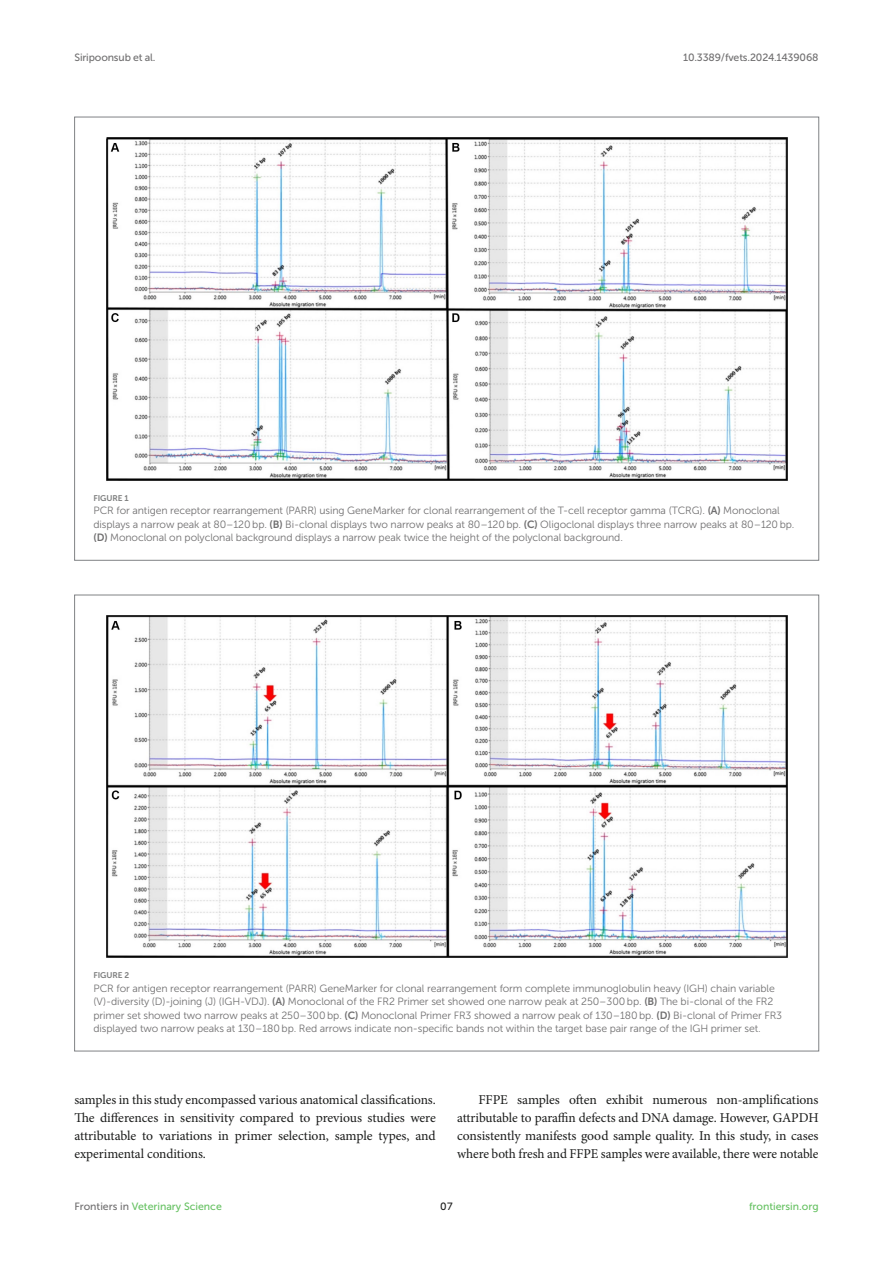
<style>
.page{position:relative;width:893px;height:1263px;background:#fff}
.page>*{position:absolute;margin:0;border:0;box-sizing:border-box;transform-origin:0 0}
.TEXT{font:13.5px/18px "Minion Pro";letter-spacing:-.01em;color:#1b1c1b;text-align:justify}
.TEXT_FLUSH{font:13.5px/18px "Minion Pro";letter-spacing:-.005em;color:#1b1c1b;text-align:justify}
.FIG_LEG{font:10.5px/13.5px "Museo Sans 300";letter-spacing:-.01em;color:#706f70}
.t1{font:10.5px "Museo Sans 500";color:#65c161}
.t2{font:10.5px "Museo Sans 500";letter-spacing:-.015em;color:#706f70}
.t3{font:10.5px "Museo Sans 500";color:#1b1c1b}
.FIG_HD{font:8.25px "Museo Sans 700";letter-spacing:-.01em;color:#7e7f7f}
.s1{font-family:"Museo Sans 700"}
.s2{color:#706f70}
</style>
<div class="page">
<img style="left:106px;top:137px;width:682px;height:344px">
<img style="left:106px;top:615px;width:682px;height:343px">
<p class="t2" style="left:74px;top:51px;width:83px">Siripoonsub et al.</p>
<p class="t2" style="left:683px;top:51px;width:137px">10.3389/fvets.2024.1439068</p>
<p class="FIG_HD" style="left:94px;top:493px;width:37px">FIGURE 1</p>
<p class="FIG_LEG" style="left:94px;top:504px;width:702px">PCR for antigen receptor rearrangement (PARR) using GeneMarker for clonal rearrangement of the T-cell receptor gamma (TCRG). <span class="s1">(A)</span> Monoclonal displays a narrow peak at 80–120 bp. <span class="s1">(B)</span> Bi-clonal displays two narrow peaks at 80–120 bp. <span class="s1">(C)</span> Oligoclonal displays three narrow peaks at 80–120 bp. <span class="s1">(D)</span> Monoclonal on polyclonal background displays a narrow peak twice the height of the polyclonal background.</p>
<p class="FIG_HD" style="left:94px;top:971px;width:37px">FIGURE 2</p>
<p class="FIG_LEG" style="left:94px;top:981px;width:690px">PCR for antigen receptor rearrangement (PARR) GeneMarker for clonal rearrangement form complete immunoglobulin heavy (IGH) chain variable (V)-diversity (D)-joining (J) (IGH-VDJ). <span class="s1">(A)</span> Monoclonal of the FR2 Primer set showed one narrow peak at 250–300 bp. <span class="s1">(B)</span> The bi-clonal of the FR2 primer set showed two narrow peaks at 250–300 bp. <span class="s1">(C)</span> Monoclonal Primer FR3 showed a narrow peak of 130–180 bp. <span class="s1">(D)</span> Bi-clonal of Primer FR3 displayed two narrow peaks at 130–180 bp. Red arrows indicate non-specific bands not within the target base pair range of the IGH primer set.</p>
<p class="TEXT_FLUSH" style="left:74px;top:1091px;width:363px">samples in this study encompassed various anatomical classifications.<br>The differences in sensitivity compared to previous studies were attributable to variations in primer selection, sample types, and experimental conditions.</p>
<p class="TEXT" style="left:457px;top:1091px;width:363px;text-indent:21px">FFPE samples often exhibit numerous non-amplifications attributable to paraffin defects and DNA damage. However, GAPDH consistently manifests good sample quality. In this study, in cases where both fresh and FFPE samples were available, there were notable</p>
<p class="t1" style="left:74px;top:1200px;width:149px"><span class="s2">Frontiers in</span> Veterinary Science</p>
<p class="t3" style="left:440px;top:1200px;width:14px">07</p>
<p class="t1" style="left:749px;top:1200px;width:71px">frontiersin.org</p>
</div>
